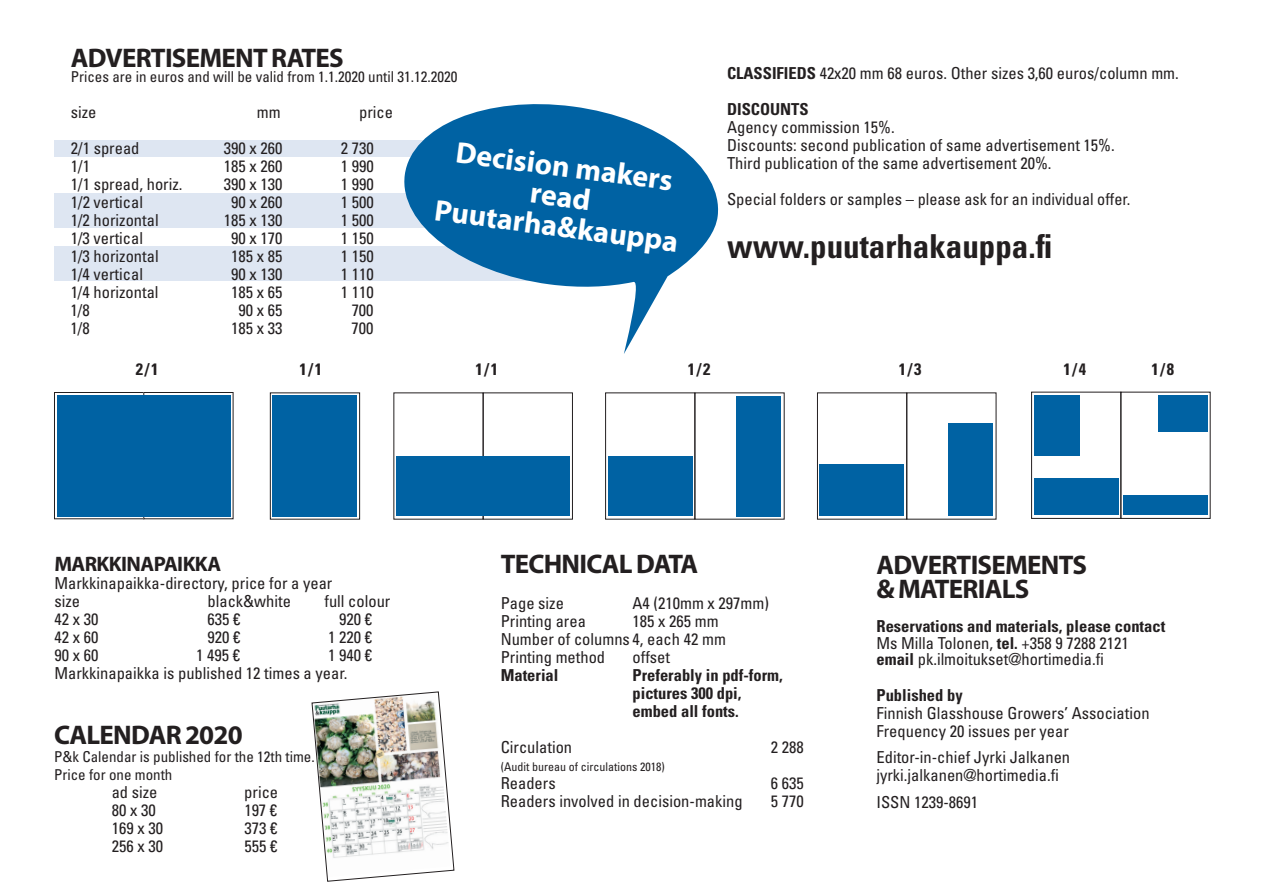
<style>
.page{position:relative;width:1263px;height:893px;background:#fff}
.page>*{position:absolute;margin:0;border:0;box-sizing:border-box;transform-origin:0 0}
.t1{font:700 condensed 33px "Univers LT Std";color:#231f20}
.t2{font:700 30px/30px "Myriad Pro";color:#fff;text-align:center}
.t3{font:700 27px/24px "Myriad Pro";letter-spacing:-.03em;color:#231f20}
.t4{font:700 21px "Myriad Pro";letter-spacing:-.03em;color:#231f20}
.t5{font:condensed 16.5px/18px "Univers LT Std";color:#231f20}
.t6{font:700 condensed 16.5px/18px "Univers LT Std";color:#231f20}
.t7{font:condensed 15px/18px "Univers LT Std";color:#231f20}
.t8{font:condensed 12px "Univers LT Std";color:#231f20}
.s1{font-weight:700}
</style>
<div class="page">
<div style="left:54px;top:247px;width:489px;height:34px;background:#dee6f2"></div>
<div style="left:54px;top:194px;width:415px;height:34px;background:#dee6f2"></div>
<div style="left:54px;top:141px;width:415px;height:16px;background:#dee6f2"></div>
<svg style="left:57px;top:516px;width:85px;height:1px"></svg>
<div style="left:54px;top:392px;width:90px;height:127px;border:1px solid #231f20"></div>
<div style="left:144px;top:392px;width:89px;height:127px;border:1px solid #231f20"></div>
<div style="left:270px;top:393px;width:90px;height:126px;background:linear-gradient(to bottom,#0062a3,#0062a3)"></div>
<div style="left:270px;top:393px;width:90px;height:126px;border:1px solid #231f20"></div>
<div style="left:483px;top:393px;width:90px;height:126px;border:1px solid #231f20"></div>
<div style="left:397px;top:456px;width:173px;height:60px;background:#0062a3"></div>
<div style="left:605px;top:393px;width:90px;height:126px;border:1px solid #231f20"></div>
<div style="left:608px;top:456px;width:85px;height:60px;background:#0062a3"></div>
<div style="left:736px;top:396px;width:45px;height:121px;background:#0062a3"></div>
<div style="left:817px;top:393px;width:90px;height:126px;border:1px solid #231f20"></div>
<div style="left:906px;top:393px;width:90px;height:126px;border:1px solid #231f20"></div>
<div style="left:948px;top:423px;width:45px;height:93px;background:#0062a3"></div>
<div style="left:820px;top:464px;width:84px;height:52px;background:#0062a3"></div>
<div style="left:1031px;top:392px;width:90px;height:127px;border:1px solid #231f20"></div>
<div style="left:1034px;top:479px;width:84px;height:36px;background:#0062a3"></div>
<div style="left:1034px;top:395px;width:45px;height:60px;background:#0062a3"></div>
<div style="left:1123px;top:495px;width:85px;height:20px;background:#0062a3"></div>
<div style="left:1158px;top:395px;width:49px;height:37px;background:#0062a3"></div>
<div style="left:273px;top:395px;width:84px;height:122px;background:#0062a3"></div>
<div style="left:57px;top:395px;width:174px;height:121px;background:#0062a3"></div>
<img style="left:312px;top:692px;width:142px;height:189px">
<svg style="left:398px;top:104px;width:321px;height:250px;fill:#0062a3"></svg>
<h3 class="t3" style="left:71px;top:45px;width:274px">ADVERTISEMENT RATES</h3>
<p class="t7" style="left:71px;top:68px;width:388px">Prices are in euros and will be valid from 1.1.2020 until 31.12.2020</p>
<p class="t5" style="left:71px;top:103px;width:27px">size</p>
<p class="t5" style="left:257px;top:103px;width:25px">mm</p>
<p class="t5" style="left:359px;top:103px;width:35px">price</p>
<p class="t5" style="left:71px;top:139px;width:70px">2/1 spread</p>
<p class="t5" style="left:224px;top:139px;width:60px">390 x 260</p>
<p class="t5" style="left:341px;top:139px;width:34px">2 730</p>
<p class="t5" style="left:71px;top:157px;width:21px">1/1</p>
<p class="t5" style="left:224px;top:157px;width:60px">185 x 260</p>
<p class="t5" style="left:341px;top:157px;width:34px">1 990</p>
<p class="t5" style="left:71px;top:175px;width:113px">1/1 spread, horiz.</p>
<p class="t5" style="left:224px;top:175px;width:60px">390 x 130</p>
<p class="t5" style="left:341px;top:175px;width:34px">1 990</p>
<p class="t5" style="left:71px;top:193px;width:74px">1/2 vertical</p>
<p class="t5" style="left:231px;top:193px;width:53px">90 x 260</p>
<p class="t5" style="left:341px;top:193px;width:34px">1 500</p>
<p class="t5" style="left:71px;top:211px;width:89px">1/2 horizontal</p>
<p class="t5" style="left:224px;top:211px;width:60px">185 x 130</p>
<p class="t5" style="left:341px;top:211px;width:34px">1 500</p>
<p class="t5" style="left:71px;top:229px;width:74px">1/3 vertical</p>
<p class="t5" style="left:231px;top:229px;width:53px">90 x 170</p>
<p class="t5" style="left:341px;top:229px;width:34px">1 150</p>
<p class="t5" style="left:71px;top:247px;width:89px">1/3 horizontal</p>
<p class="t5" style="left:231px;top:247px;width:53px">185 x 85</p>
<p class="t5" style="left:341px;top:247px;width:34px">1 150</p>
<p class="t5" style="left:71px;top:265px;width:74px">1/4 vertical</p>
<p class="t5" style="left:231px;top:265px;width:53px">90 x 130</p>
<p class="t5" style="left:341px;top:265px;width:34px">1 110</p>
<p class="t5" style="left:71px;top:283px;width:89px">1/4 horizontal</p>
<p class="t5" style="left:231px;top:283px;width:53px">185 x 65</p>
<p class="t5" style="left:341px;top:283px;width:34px">1 110</p>
<p class="t5" style="left:71px;top:301px;width:21px">1/8</p>
<p class="t5" style="left:238px;top:301px;width:45px">90 x 65</p>
<p class="t5" style="left:352px;top:301px;width:23px">700</p>
<p class="t5" style="left:71px;top:319px;width:21px">1/8</p>
<p class="t5" style="left:231px;top:319px;width:53px">185 x 33</p>
<p class="t5" style="left:352px;top:319px;width:23px">700</p>
<h2 class="t2" style="left:444px;top:135px;width:247px;rotate:7deg">Decision makers read<br>Puutarha&amp;kauppa</h2>
<p class="t5" style="left:727px;top:55px;width:453px;line-height:36px"><span class="s1">CLASSIFIEDS</span> 42x20 mm 68 euros. Other sizes 3,60 euros/column mm.<br><span class="s1">DISCOUNTS</span></p>
<p class="t5" style="left:727px;top:118px;width:389px">Agency commission 15%.<br>Discounts: second publication of same advertisement 15%.<br>Third publication of the same advertisement 20%.</p>
<p class="t5" style="left:727px;top:190px;width:405px">Special folders or samples – please ask for an individual offer.</p>
<h1 class="t1" style="left:727px;top:226px;width:327px">www.puutarhakauppa.fi</h1>
<p class="t6" style="left:136px;top:360px;width:24px">2/1</p>
<p class="t6" style="left:300px;top:360px;width:24px">1/1</p>
<p class="t6" style="left:476px;top:360px;width:24px">1/1</p>
<p class="t6" style="left:688px;top:361px;width:24px">1/2</p>
<p class="t6" style="left:899px;top:360px;width:24px">1/3</p>
<p class="t6" style="left:1063px;top:360px;width:24px">1/4</p>
<p class="t6" style="left:1151px;top:360px;width:24px">1/8</p>
<p class="t4" style="left:54px;top:550px;width:168px">MARKKINAPAIKKA</p>
<p class="t5" style="left:54px;top:574px;width:279px">Markkinapaikka-directory, price for a year size</p>
<p class="t5" style="left:208px;top:592px;width:85px">black&amp;white</p>
<p class="t5" style="left:324px;top:592px;width:67px">full colour</p>
<p class="t5" style="left:54px;top:610px;width:45px">42 x 30</p>
<p class="t5" style="left:208px;top:610px;width:34px">635 €</p>
<p class="t5" style="left:339px;top:610px;width:34px">920 €</p>
<p class="t5" style="left:54px;top:628px;width:45px">42 x 60</p>
<p class="t5" style="left:207px;top:628px;width:34px">920 €</p>
<p class="t5" style="left:328px;top:628px;width:45px">1 220 €</p>
<p class="t5" style="left:54px;top:646px;width:45px">90 x 60</p>
<p class="t5" style="left:196px;top:646px;width:45px">1 495 €</p>
<p class="t5" style="left:54px;top:646px;width:319px;text-indent:274px">1 940 €<br>Markkinapaikka is published 12 times a year.</p>
<h3 class="t3" style="left:54px;top:722px;width:190px">CALENDAR 2020</h3>
<p class="t7" style="left:54px;top:747px;width:262px">P&amp;k Calendar is published for the 12th time.<br>Price for one month</p>
<p class="t5" style="left:112px;top:783px;width:47px">ad size</p>
<p class="t5" style="left:244px;top:783px;width:35px">price</p>
<p class="t5" style="left:112px;top:801px;width:45px">80 x 30</p>
<p class="t5" style="left:244px;top:801px;width:34px">197 €</p>
<p class="t5" style="left:112px;top:819px;width:53px">169 x 30</p>
<p class="t5" style="left:244px;top:819px;width:34px">373 €</p>
<p class="t5" style="left:112px;top:837px;width:53px">256 x 30</p>
<p class="t5" style="left:244px;top:837px;width:34px">555 €</p>
<h3 class="t3" style="left:501px;top:551px;width:199px">TECHNICAL DATA</h3>
<p class="t5" style="left:501px;top:594px;width:65px">Page size</p>
<p class="t5" style="left:632px;top:594px;width:138px">A4 (210mm x 297mm)</p>
<p class="t5" style="left:501px;top:612px;width:87px">Printing area</p>
<p class="t5" style="left:501px;top:612px;width:227px;text-indent:132px">185 x 265 mm<br>Number of columns 4, each 42 mm<br>Printing method</p>
<p class="t5" style="left:632px;top:648px;width:39px">offset</p>
<p class="t6" style="left:501px;top:666px;width:59px">Material</p>
<p class="t6" style="left:632px;top:666px;width:152px">Preferably in pdf-form, pictures 300 dpi, embed all fonts.</p>
<p class="t5" style="left:501px;top:738px;width:73px">Circulation</p>
<p class="t5" style="left:771px;top:738px;width:34px">2 288</p>
<p class="t8" style="left:501px;top:759px;width:165px">(Audit bureau of circulations 2018)</p>
<p class="t5" style="left:501px;top:774px;width:56px">Readers</p>
<p class="t5" style="left:771px;top:774px;width:34px">6 635</p>
<p class="t5" style="left:501px;top:792px;width:243px">Readers involved in decision-making</p>
<p class="t5" style="left:771px;top:792px;width:34px">5 770</p>
<h3 class="t3" style="left:876px;top:552px;width:212px">ADVERTISEMENTS &amp; MATERIALS</h3>
<p class="t5" style="left:876px;top:618px;width:290px;line-height:16.5px"><span class="s1">Reservations and materials, please contact<br></span>Ms Milla Tolonen, <span class="s1">tel.</span> +358 9 7288 2121 <span class="s1">email</span> pk.ilmoitukset@hortimedia.fi</p>
<p class="t6" style="left:876px;top:686px;width:88px">Published by</p>
<p class="t5" style="left:876px;top:704px;width:275px">Finnish Glasshouse Growers’ Association<br>Frequency 20 issues per year</p>
<p class="t5" style="left:876px;top:748px;width:195px">Editor-in-chief Jyrki Jalkanen jyrki.jalkanen@hortimedia.fi</p>
<p class="t5" style="left:876px;top:793px;width:103px">ISSN 1239-8691</p>
</div>
